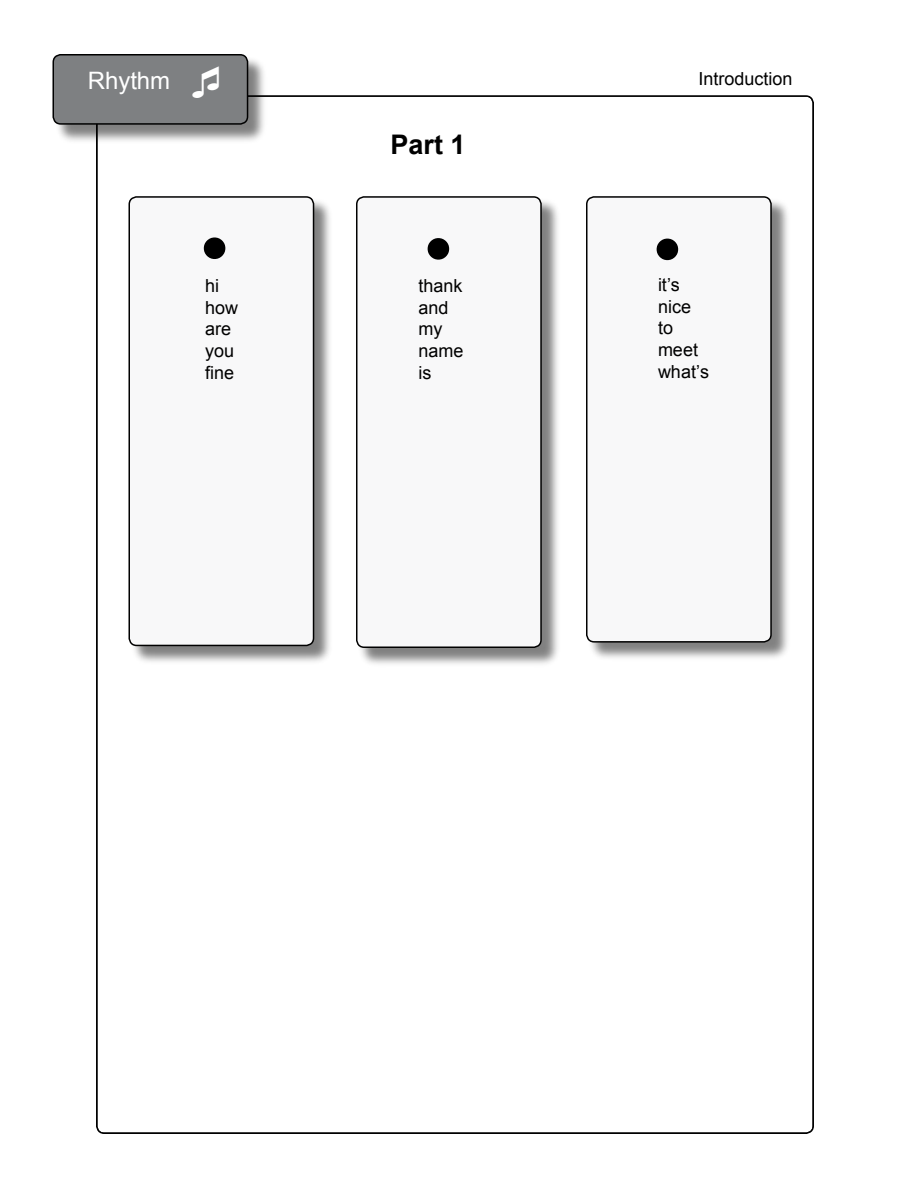
<style>
.page{position:relative;width:918px;height:1188px;background:#fff}
.page>*{position:absolute;margin:0;border:0;box-sizing:border-box;transform-origin:0 0}
.t1{font:87px "Arial";color:#000}
.t2{font:700 27px "Arial";color:#000}
.t3{font:24px "Arial";color:#fff}
.t4{font:18px/21.6px "Arial";color:#000}
</style>
<div class="page">
<div style="left:129px;top:197px;width:206px;height:470px;background:#000;opacity:.5"></div>
<div style="left:129px;top:197px;width:185px;height:448px;background:#f8f8f9;border-radius:8px"></div>
<div style="left:129px;top:196px;width:185px;height:450px;border:2px solid #000;border-radius:8px"></div>
<div style="left:54px;top:56px;width:214px;height:88px;background:#000;opacity:.5"></div>
<div style="left:53px;top:55px;width:195px;height:69px;background:#7e8082;border-radius:8px"></div>
<div style="left:52px;top:54px;width:196px;height:71px;border:2px solid #000;border-radius:8px"></div>
<div style="left:357px;top:197px;width:205px;height:470px;background:#000;opacity:.5"></div>
<div style="left:357px;top:197px;width:184px;height:450px;background:#f8f8f9;border-radius:8px"></div>
<div style="left:356px;top:196px;width:186px;height:452px;border:2px solid #000;border-radius:8px"></div>
<div style="left:587px;top:197px;width:205px;height:466px;background:#000;opacity:.5"></div>
<div style="left:587px;top:197px;width:184px;height:445px;background:#f8f8f9;border-radius:8px"></div>
<div style="left:586px;top:196px;width:186px;height:447px;border:2px solid #000;border-radius:8px"></div>
<h3 class="t3" style="left:88px;top:65px;width:84px">Rhythm</h3>
<p class="t4" style="left:199px;top:275px;width:41px;text-align:center"><sup>•</sup> hi how are you fine</p>
<h2 class="t2" style="left:391px;top:126px;width:77px">Part 1</h2>
<p class="t4" style="left:699px;top:68px;width:96px">Introduction</p>
<h1 class="t1" style="left:423px;top:192px;width:261px">• •</h1>
<p class="t4" style="left:418px;top:275px;width:47px">thank and my name is</p>
<p class="t4" style="left:658px;top:274px;width:53px">it’s nice to meet what’s</p>
</div>
